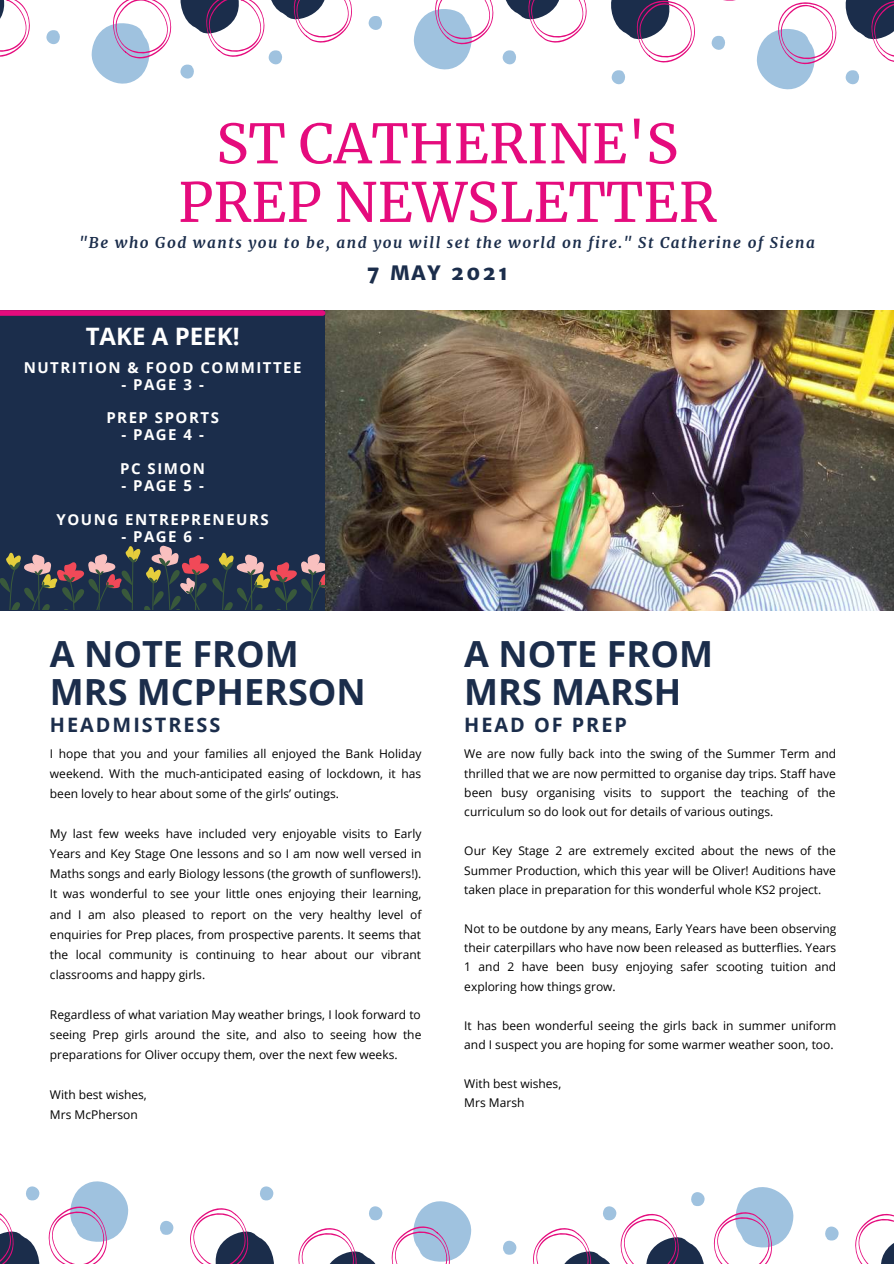
<style>
.page{position:relative;width:894px;height:1264px;background:#fff}
.page>*{position:absolute;margin:0;border:0;box-sizing:border-box;transform-origin:0 0}
.t1{font:54px/58.5px "Merriweather";color:#e50b7d;text-align:center}
.t2{font:700 36px/38.2px "Open Sans";color:#1b2d4b}
.t3{font:700 24px "Open Sans";color:#fff}
.t4{font:700 19.8px "Open Sans";letter-spacing:.1em;color:#1b2d4b}
.t5{font:800 19.8px "Merriweather Sans";letter-spacing:.1em;color:#1b2d4b}
.t6{font:700 15px "Open Sans";letter-spacing:.1em;color:#fff}
.t7{font:italic 700 15px "Merriweather";letter-spacing:.1em;color:#1b2d4b}
.t8{font:12px/20px "Open Sans";color:#000;text-align:justify}
</style>
<div class="page">
<svg style="left:0;top:0;width:30px;height:57px"></svg>
<svg style="left:46px;top:30px;width:14px;height:15px"></svg>
<svg style="left:91px;top:0;width:261px;height:84px"></svg>
<svg style="left:368px;top:16px;width:14px;height:14px"></svg>
<svg style="left:413px;top:0;width:174px;height:69px"></svg>
<svg style="left:845px;top:70px;width:14px;height:15px"></svg>
<svg style="left:611px;top:0;width:225px;height:89px"></svg>
<svg style="left:845px;top:0;width:48px;height:62px"></svg>
<svg style="left:855px;top:1213px;width:38px;height:50px"></svg>
<svg style="left:825px;top:1226px;width:13px;height:14px"></svg>
<svg style="left:713px;top:1187px;width:81px;height:76px"></svg>
<svg style="left:533px;top:1192px;width:172px;height:71px"></svg>
<svg style="left:503px;top:1240px;width:13px;height:14px"></svg>
<svg style="left:369px;top:1206px;width:13px;height:14px"></svg>
<svg style="left:391px;top:1201px;width:81px;height:62px"></svg>
<svg style="left:298px;top:1228px;width:77px;height:35px"></svg>
<svg style="left:260px;top:1186px;width:13px;height:14px"></svg>
<svg style="left:190px;top:1208px;width:84px;height:55px"></svg>
<svg style="left:160px;top:1220px;width:14px;height:15px"></svg>
<svg style="left:26px;top:1186px;width:14px;height:14px"></svg>
<svg style="left:48px;top:1181px;width:81px;height:82px"></svg>
<svg style="left:0;top:1213px;width:40px;height:50px"></svg>
<div style="left:0;top:310px;width:325px;height:301px;background:#1b2d4b"></div>
<svg style="left:0;top:545px;width:325px;height:65px"></svg>
<img style="left:325px;top:310px;width:568px;height:301px">
<div style="left:0;top:310px;width:322px;height:6px;background:#e50b7d"></div>
<h1 class="t1" style="left:178px;top:115px;width:540px">ST CATHERINE'S<br>PREP NEWSLETTER</h1>
<p class="t7" style="left:79px;top:233px;width:736px">"Be who God wants you to be, and you will set the world on fire." St Catherine of Siena</p>
<h3 class="t3" style="left:86px;top:319px;width:155px">TAKE A PEEK!</h3>
<p class="t6" style="left:24px;top:357px;width:279px">NUTRITION &amp; FOOD COMMITTEE</p>
<p class="t6" style="left:121px;top:373px;width:84px">- PAGE 3 -</p>
<p class="t6" style="left:121px;top:424px;width:84px">- PAGE 4 -</p>
<p class="t6" style="left:120px;top:458px;width:86px">PC SIMON</p>
<p class="t6" style="left:121px;top:475px;width:84px">- PAGE 5 -</p>
<p class="t6" style="left:56px;top:509px;width:214px">YOUNG ENTREPRENEURS</p>
<p class="t6" style="left:106px;top:407px;width:114px">PREP SPORTS</p>
<p class="t6" style="left:121px;top:525px;width:84px">- PAGE 6 -</p>
<h3 class="t5" style="left:367px;top:260px;width:143px">7 MAY 2021</h3>
<h2 class="t2" style="left:50px;top:633px;width:317px">A NOTE FROM<br>MRS MCPHERSON</h2>
<h2 class="t2" style="left:464px;top:633px;width:250px">A NOTE FROM<br>MRS MARSH</h2>
<h3 class="t4" style="left:50px;top:711px;width:172px">HEADMISTRESS</h3>
<h3 class="t4" style="left:464px;top:711px;width:164px">HEAD OF PREP</h3>
<p class="t8" style="left:50px;top:743px;width:373px">I hope that you and your families all enjoyed the Bank Holiday weekend. With the much-anticipated easing of lockdown, it has been lovely to hear about some of the girls’ outings.</p>
<p class="t8" style="left:50px;top:823px;width:373px">My last few weeks have included very enjoyable visits to Early Years and Key Stage One lessons and so I am now well versed in Maths songs and early Biology lessons (the growth of sunflowers!).<br>It was wonderful to see your little ones enjoying their learning, and I am also pleased to report on the very healthy level of enquiries for Prep places, from prospective parents. It seems that the local community is continuing to hear about our vibrant classrooms and happy girls.</p>
<p class="t8" style="left:50px;top:1004px;width:373px">Regardless of what variation May weather brings, I look forward to seeing Prep girls around the site, and also to seeing how the preparations for Oliver occupy them, over the next few weeks.</p>
<p class="t8" style="left:50px;top:1084px;width:98px">With best wishes,<br>Mrs McPherson</p>
<p class="t8" style="left:464px;top:743px;width:373px;line-height:19.4px">We are now fully back into the swing of the Summer Term and thrilled that we are now permitted to organise day trips. Staff have been busy organising visits to support the teaching of the curriculum so do look out for details of various outings.</p>
<p class="t8" style="left:464px;top:840px;width:373px;line-height:19.4px">Our Key Stage 2 are extremely excited about the news of the Summer Production, which this year will be Oliver! Auditions have taken place in preparation for this wonderful whole KS2 project.</p>
<p class="t8" style="left:464px;top:918px;width:373px;line-height:19.4px">Not to be outdone by any means, Early Years have been observing their caterpillars who have now been released as butterflies. Years 1 and 2 have been busy enjoying safer scooting tuition and exploring how things grow.</p>
<p class="t8" style="left:464px;top:1015px;width:373px;line-height:19.4px">It has been wonderful seeing the girls back in summer uniform and I suspect you are hoping for some warmer weather soon, too.</p>
<p class="t8" style="left:464px;top:1073px;width:98px;line-height:19.4px">With best wishes,<br>Mrs Marsh</p>
</div>
